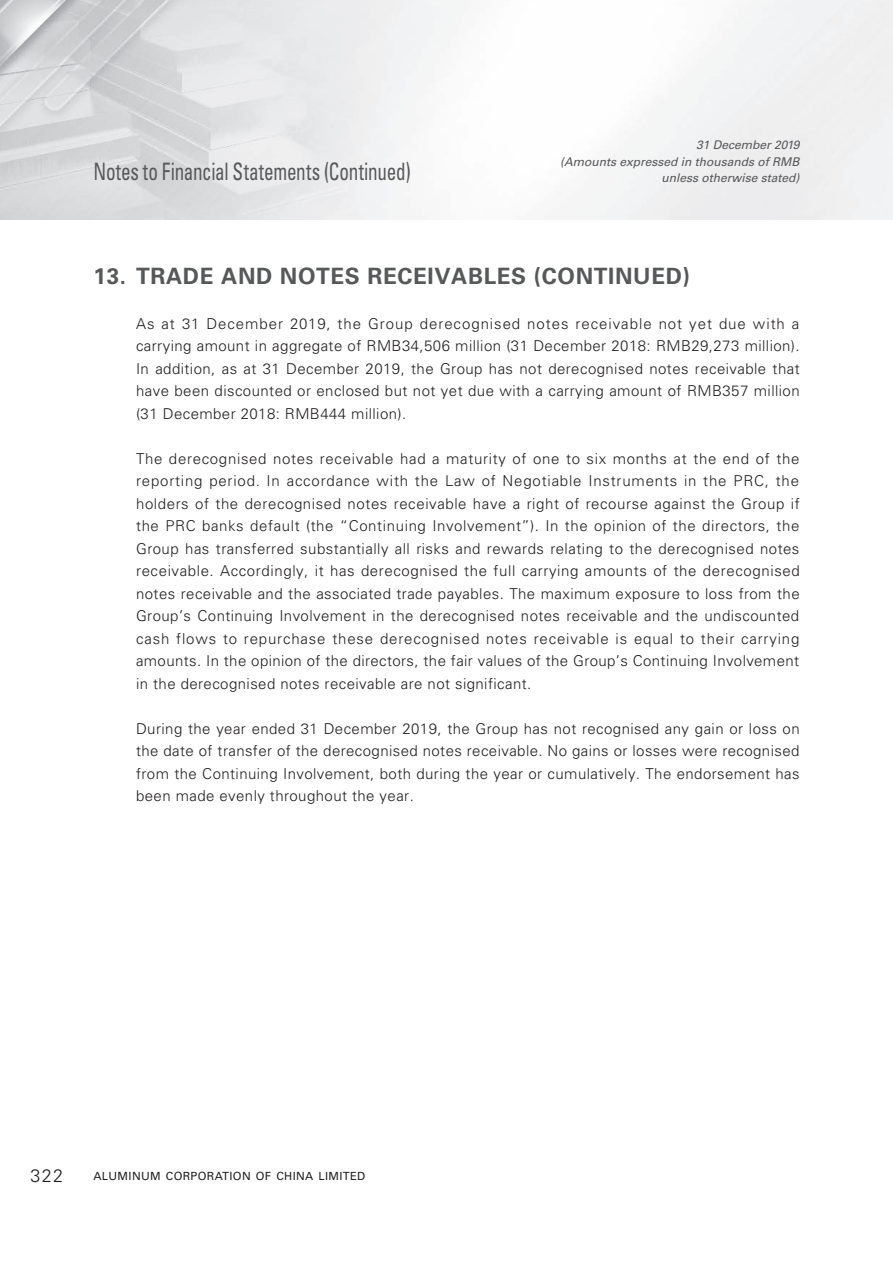
<style>
.page{position:relative;width:893px;height:1263px;background:#fff}
.page>*{position:absolute;margin:0;border:0;box-sizing:border-box;transform-origin:0 0}
.t1{font:condensed 24px "Univers LT Std";letter-spacing:-.01em;color:#57585a;scale:.8 1}
.t2{font:700 22.5px "Univers LT Std";letter-spacing:.03em;color:#57585a}
.t3{font:300 18px "Univers LT Std";color:#231f20}
.t4{font:300 15px/22.5px "Univers LT Std";letter-spacing:.03em;color:#231f20;text-align:justify}
.t5{font:italic 12px/16.5px "Univers LT Std";color:#57585a;text-align:right}
.t6{font:11.25px "Univers LT Std";letter-spacing:.03em;color:#231f20}
</style>
<div class="page">
<img style="left:0;top:0;width:893px;height:219px">
<p class="t5" style="left:560px;top:137px;width:241px">31 December 2019<br>(Amounts expressed in thousands of RMB</p>
<h1 class="t1" style="left:94px;top:157px;width:398px">Notes to Financial Statements (Continued)</h1>
<p class="t5" style="left:661px;top:170px;width:140px">unless otherwise stated)</p>
<h2 class="t2" style="left:94px;top:263px;width:598px">13. TRADE AND NOTES RECEIVABLES (CONTINUED)</h2>
<p class="t4" style="left:136px;top:312px;width:665px">As at 31 December 2019, the Group derecognised notes receivable not yet due with a carrying amount in aggregate of RMB34,506 million (31 December 2018: RMB29,273 million).<br>In addition, as at 31 December 2019, the Group has not derecognised notes receivable that have been discounted or enclosed but not yet due with a carrying amount of RMB357 million (31 December 2018: RMB444 million).</p>
<p class="t4" style="left:136px;top:447px;width:665px">The derecognised notes receivable had a maturity of one to six months at the end of the reporting period. In accordance with the Law of Negotiable Instruments in the PRC, the holders of the derecognised notes receivable have a right of recourse against the Group if the PRC banks default (the “Continuing Involvement”). In the opinion of the directors, the Group has transferred substantially all risks and rewards relating to the derecognised notes receivable. Accordingly, it has derecognised the full carrying amounts of the derecognised notes receivable and the associated trade payables. The maximum exposure to loss from the Group’s Continuing Involvement in the derecognised notes receivable and the undiscounted cash flows to repurchase these derecognised notes receivable is equal to their carrying amounts. In the opinion of the directors, the fair values of the Group’s Continuing Involvement in the derecognised notes receivable are not significant.</p>
<p class="t4" style="left:136px;top:717px;width:665px">During the year ended 31 December 2019, the Group has not recognised any gain or loss on the date of transfer of the derecognised notes receivable. No gains or losses were recognised from the Continuing Involvement, both during the year or cumulatively. The endorsement has been made evenly throughout the year.</p>
<p class="t3" style="left:31px;top:1165px;width:34px">322</p>
<p class="t6" style="left:94px;top:1169px;width:273px">ALUMINUM CORPORATION OF CHINA LIMITED</p>
</div>
